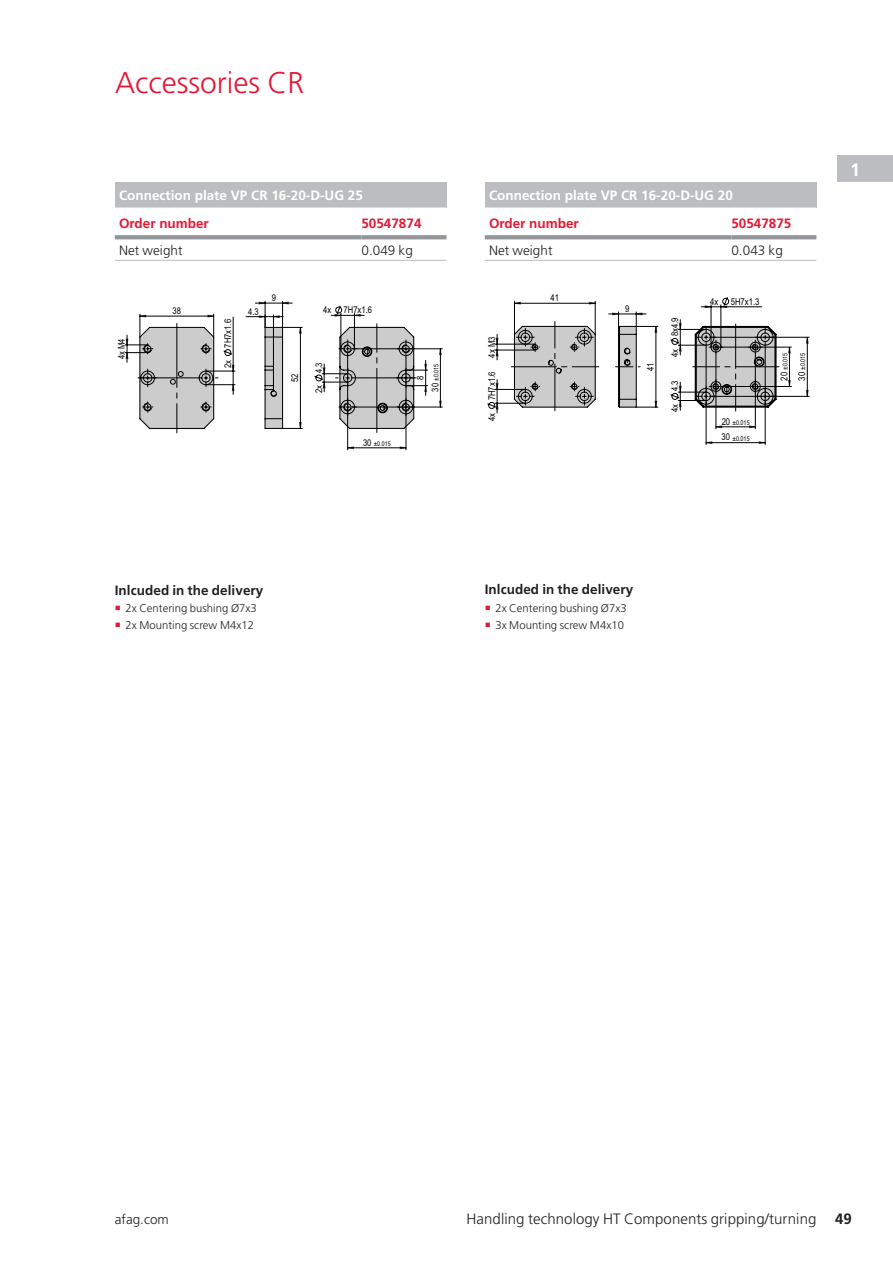
<style>
.page{position:relative;width:893px;height:1263px;background:#fff}
.page>*{position:absolute;margin:0;border:0;box-sizing:border-box;transform-origin:0 0}
.t1{font:300 30px "Frutiger LT Pro";color:#e51836}
.t2{font:700 18px "Frutiger LT Pro";color:#fff}
.t3{font:300 15px "Frutiger LT Pro";letter-spacing:.005em;color:#231f20}
.t4{font:700 13.5px "Frutiger LT Pro";color:#fff}
.t5{font:700 13.5px "Frutiger LT Pro";letter-spacing:.005em;color:#231f20}
.t6{font:300 13.5px "Frutiger LT Pro";letter-spacing:.005em;color:#231f20}
.t7{font:700 13.5px "Frutiger LT Pro";color:#e51836}
.t8{font:300 11.25px/17px "Frutiger LT Pro";letter-spacing:.005em;color:#231f20}
.t9{font:9.45px "Arial Narrow";color:#000002}
.t10{font:9.45px "Arial Narrow";color:#000001}
.t11{font:9.45px "Arial Narrow";color:#020205}
.t12{font:9.45px "Arial Narrow";color:#010104}
.t13{font:9.3px "Arial Narrow";color:#000002}
.t14{font:9.3px "Arial Narrow";color:#000001}
.t15{font:9.3px "Arial Narrow";color:#010104}
.t16{font:6.6px "Arial Narrow";color:#000002}
.s1{font-size:9.3px}
.s2{font-size:9.45px}
.s3{font-size:9.45px;color:#000001}
.s4{font-size:9.3px;color:#010104}
.s5{font-weight:700}
</style>
<div class="page">
<div style="left:485px;top:182px;width:331px;height:25px;background:#bcbdc0"></div>
<svg style="left:485px;top:207px;width:331px;height:1px"></svg>
<svg style="left:485px;top:235px;width:246px;height:4px"></svg>
<svg style="left:731px;top:235px;width:85px;height:4px"></svg>
<hr style="left:485px;top:260px;width:246px;height:1px;background:#bcbdc0">
<hr style="left:731px;top:260px;width:85px;height:1px;background:#bcbdc0">
<hr style="left:706px;top:347px;width:1px;height:98px;background:#000002">
<hr style="left:765px;top:347px;width:1px;height:98px;background:#000002">
<svg style="left:487px;top:297px;width:322px;height:147px"></svg>
<div style="left:115px;top:182px;width:331px;height:25px;background:#bcbdc0"></div>
<svg style="left:115px;top:207px;width:331px;height:1px"></svg>
<svg style="left:115px;top:235px;width:246px;height:4px"></svg>
<svg style="left:361px;top:235px;width:85px;height:4px"></svg>
<hr style="left:115px;top:260px;width:246px;height:1px;background:#bcbdc0">
<hr style="left:361px;top:260px;width:85px;height:1px;background:#bcbdc0">
<hr style="left:352px;top:407px;width:90px;height:1px;background:#010104">
<hr style="left:352px;top:348px;width:90px;height:1px;background:#010104">
<hr style="left:347px;top:357px;width:1px;height:93px;background:#000002">
<hr style="left:406px;top:357px;width:1px;height:93px;background:#000002">
<svg style="left:440px;top:349px;width:1px;height:58px"></svg>
<svg style="left:348px;top:447px;width:58px;height:2px"></svg>
<svg style="left:125px;top:301px;width:303px;height:132px"></svg>
<div style="left:837px;top:155px;width:56px;height:27px;background:#bcbdc0"></div>
<h1 class="t1" style="left:115px;top:65px;width:191px">Accessories CR</h1>
<h2 class="t2" style="left:850px;top:159px;width:12px">1</h2>
<p class="t4" style="left:119px;top:187px;width:245px">Connection plate VP CR 16-20-D-UG 25</p>
<p class="t7" style="left:119px;top:215px;width:91px">Order number</p>
<p class="t7" style="left:361px;top:215px;width:62px">50547874</p>
<p class="t6" style="left:119px;top:242px;width:65px">Net weight</p>
<p class="t6" style="left:361px;top:242px;width:53px">0.049 kg</p>
<p class="t13" style="left:272px;top:291px;width:6px">9</p>
<p class="t14" style="left:248px;top:304px;width:12px">4.3</p>
<p class="t14" style="left:323px;top:303px;width:10px">4x</p>
<p class="t13" style="left:344px;top:303px;width:30px">7H7x1.6</p>
<p class="t13" style="left:173px;top:304px;width:10px">38</p>
<p class="t4" style="left:489px;top:187px;width:245px">Connection plate VP CR 16-20-D-UG 20</p>
<p class="t7" style="left:489px;top:215px;width:91px">Order number</p>
<p class="t7" style="left:731px;top:215px;width:62px">50547875</p>
<p class="t6" style="left:489px;top:242px;width:65px">Net weight</p>
<p class="t6" style="left:731px;top:242px;width:53px">0.043 kg</p>
<p class="t9" style="left:551px;top:291px;width:10px">41</p>
<p class="t11" style="left:625px;top:301px;width:6px">9</p>
<p class="t12" style="left:710px;top:294px;width:10px">4x</p>
<p class="t10" style="left:731px;top:294px;width:30px">5H7x1.3</p>
<p class="t14" style="left:115px;top:359px;width:22px;rotate:-90deg">4x M4</p>
<p class="t13" style="left:221px;top:348px;width:30px;rotate:-90deg">7H7x1.6</p>
<p class="t14" style="left:221px;top:368px;width:10px;rotate:-90deg">2x</p>
<p class="t15" style="left:288px;top:382px;width:10px;rotate:-90deg">52</p>
<p class="t13" style="left:312px;top:373px;width:12px;rotate:-90deg">4.3</p>
<p class="t13" style="left:312px;top:393px;width:10px;rotate:-90deg">2x</p>
<p class="t16" style="left:431px;top:392px;width:29px;rotate:-90deg"><span class="s1">30</span> ±0.015</p>
<p class="t14" style="left:413px;top:380px;width:6px;rotate:-90deg">8</p>
<p class="t11" style="left:485px;top:358px;width:23px;rotate:-90deg">4x M3</p>
<p class="t9" style="left:485px;top:400px;width:30px;rotate:-90deg">7H7x1.6</p>
<p class="t9" style="left:644px;top:371px;width:10px;rotate:-90deg">41</p>
<p class="t9" style="left:668px;top:336px;width:20px;rotate:-90deg">8x4.9</p>
<p class="t9" style="left:668px;top:357px;width:10px;rotate:-90deg">4x</p>
<p class="t9" style="left:668px;top:391px;width:12px;rotate:-90deg">4.3</p>
<p class="t16" style="left:780px;top:381px;width:30px;rotate:-90deg"><span class="s2">20</span> ±0.015</p>
<p class="t16" style="left:798px;top:381px;width:30px;rotate:-90deg"><span class="s3">30</span> ±0.015</p>
<p class="t10" style="left:485px;top:421px;width:10px;rotate:-90deg">4x</p>
<p class="t9" style="left:668px;top:412px;width:10px;rotate:-90deg">4x</p>
<p class="t16" style="left:722px;top:417px;width:30px"><span class="s3">20</span> ±0.015</p>
<p class="t16" style="left:363px;top:439px;width:29px"><span class="s4">30</span> ±0.015</p>
<p class="t16" style="left:722px;top:433px;width:30px"><span class="s3">30</span> ±0.015</p>
<p class="t5" style="left:115px;top:582px;width:150px">Inlcuded in the delivery</p>
<p class="t8" style="left:125px;top:600px;width:133px">2x Centering bushing Ø7x3<br>2x Mounting screw M4x12</p>
<p class="t5" style="left:485px;top:581px;width:150px">Inlcuded in the delivery</p>
<p class="t8" style="left:495px;top:599px;width:133px">2x Centering bushing Ø7x3<br>3x Mounting screw M4x10</p>
<p class="t6" style="left:115px;top:1211px;width:55px">afag.com</p>
<h3 class="t3" style="left:466px;top:1210px;width:387px">Handling technology HT Components gripping/turning <span class="s5">49</span></h3>
</div>
